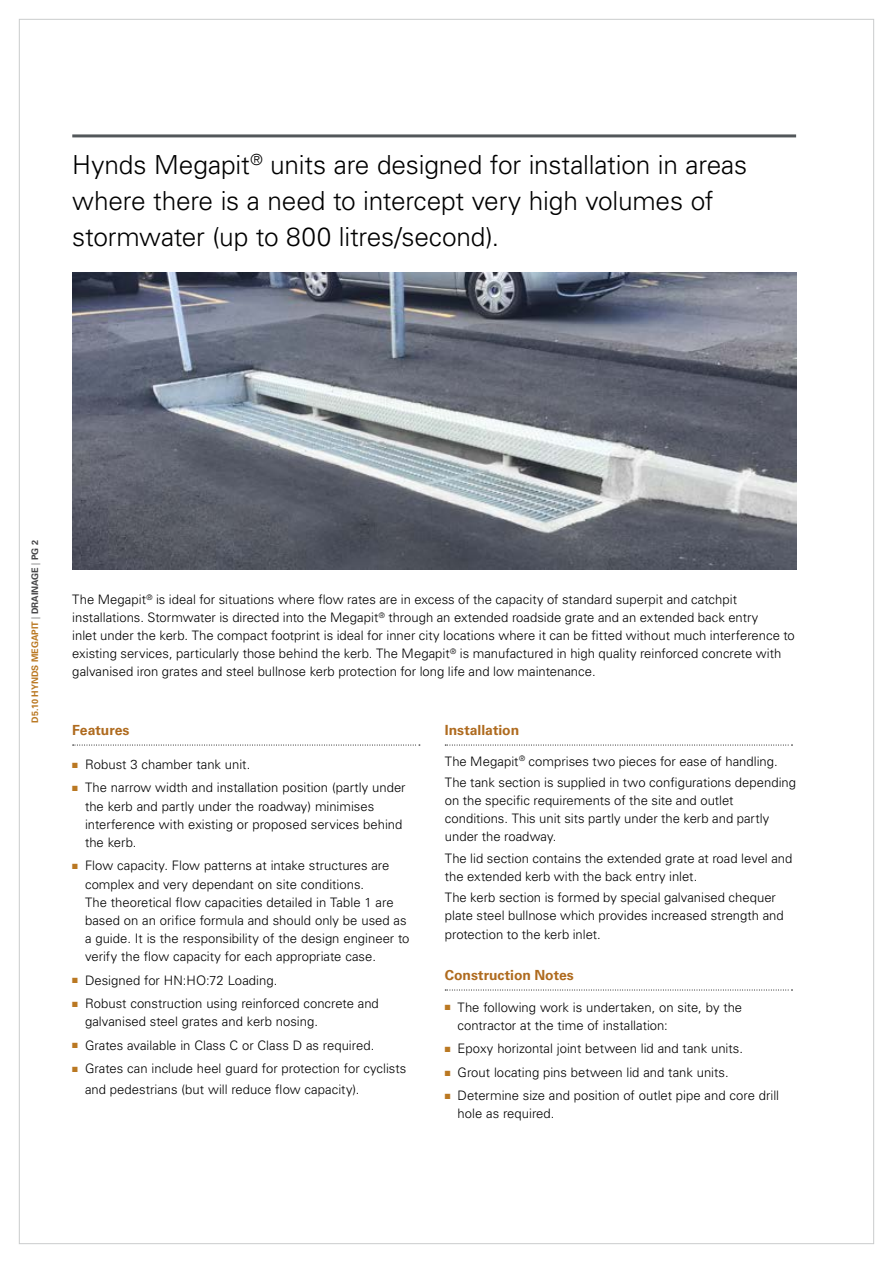
<style>
.page{position:relative;width:893px;height:1263px;background:#fff}
.page>*{position:absolute;margin:0;border:0;box-sizing:border-box;transform-origin:0 0}
.t1{font:300 26.25px/36px "Univers LT Std";letter-spacing:-.01em;color:#000}
.t2{font:700 13.95px "Univers LT Std";color:#af6b1f}
.t3{font:300 13.05px/18.1px "Univers LT Std";color:#000}
.t4{font:700 9px "Univers LT Std";color:#ba7822}
.s1{font-weight:300;color:#464547}
.s2{color:#464547}
.s3{color:#ba7822}
</style>
<div class="page">
<hr style="left:72px;top:134px;width:724px;height:3px;background:#52575a">
<svg style="left:73px;top:745px;width:347px;height:1px"></svg>
<svg style="left:445px;top:745px;width:347px;height:1px"></svg>
<svg style="left:445px;top:990px;width:347px;height:1px"></svg>
<img style="left:72px;top:272px;width:724px;height:298px">
<h1 class="t1" style="left:72px;top:147px;width:676px">Hynds Megapit<sup>®</sup> units are designed for installation in areas where there is a need to intercept very high volumes of stormwater (up to 800 litres/second).</h1>
<p class="t4" style="left:30px;top:723px;width:184px;rotate:-90deg">D5.10 Hynds Megapit <span class="s1">|</span> <span class="s2">DRAINAGE</span> <span class="s1">|</span> <span class="s2">PG 2</span></p>
<p class="t3" style="left:72px;top:590px;width:724px">The Megapit<sup>®</sup> is ideal for situations where flow rates are in excess of the capacity of standard superpit and catchpit installations. Stormwater is directed into the Megapit<sup>®</sup> through an extended roadside grate and an extended back entry<br>inlet under the kerb. The compact footprint is ideal for inner city locations where it can be fitted without much interference to existing services, particularly those behind the kerb. The Megapit<sup>®</sup> is manufactured in high quality reinforced concrete with galvanised iron grates and steel bullnose kerb protection for long life and low maintenance.</p>
<p class="t2" style="left:72px;top:722px;width:59px">Features</p>
<p class="t3" style="left:72px;top:755px;width:180px"><span class="s3">■</span> Robust 3 chamber tank unit.</p>
<p class="t3" style="left:85px;top:779px;width:322px;text-indent:-13px"><span class="s3">■</span> The narrow width and installation position (partly under the kerb and partly under the roadway) minimises interference with existing or proposed services behind the kerb.</p>
<p class="t3" style="left:85px;top:857px;width:326px;text-indent:-13px"><span class="s3">■</span> Flow capacity. Flow patterns at intake structures are complex and very dependant on site conditions.<br>The theoretical flow capacities detailed in Table 1 are based on an orifice formula and should only be used as a guide. It is the responsibility of the design engineer to verify the flow capacity for each appropriate case.</p>
<p class="t3" style="left:72px;top:971px;width:207px"><span class="s3">■</span> Designed for HN:HO:72 Loading.</p>
<p class="t3" style="left:85px;top:994px;width:295px;text-indent:-13px"><span class="s3">■</span> Robust construction using reinforced concrete and galvanised steel grates and kerb nosing.</p>
<p class="t3" style="left:72px;top:1036px;width:303px"><span class="s3">■</span> Grates available in Class C or Class D as required.</p>
<p class="t3" style="left:85px;top:1058px;width:323px;line-height:20.5px;text-indent:-13px"><span class="s3">■</span> Grates can include heel guard for protection for cyclists and pedestrians (but will reduce flow capacity).</p>
<p class="t2" style="left:445px;top:722px;width:76px">Installation</p>
<p class="t3" style="left:445px;top:750px;width:353px;line-height:21.3px">The Megapit<sup>®</sup> comprises two pieces for ease of handling.<br>The tank section is supplied in two configurations depending</p>
<p class="t3" style="left:445px;top:791px;width:326px">on the specific requirements of the site and outlet conditions. This unit sits partly under the kerb and partly under the roadway.</p>
<p class="t3" style="left:445px;top:849px;width:349px">The lid section contains the extended grate at road level and the extended kerb with the back entry inlet.</p>
<p class="t3" style="left:445px;top:888px;width:340px">The kerb section is formed by special galvanised chequer plate steel bullnose which provides increased strength and protection to the kerb inlet.</p>
<p class="t2" style="left:445px;top:967px;width:131px">Construction Notes</p>
<p class="t3" style="left:458px;top:998px;width:286px;text-indent:-13px"><span class="s3">■</span> The following work is undertaken, on site, by the contractor at the time of installation:</p>
<p class="t3" style="left:445px;top:1040px;width:300px"><span class="s3">■</span> Epoxy horizontal joint between lid and tank units.</p>
<p class="t3" style="left:445px;top:1063px;width:285px"><span class="s3">■</span> Grout locating pins between lid and tank units.</p>
<p class="t3" style="left:458px;top:1086px;width:323px;text-indent:-13px"><span class="s3">■</span> Determine size and position of outlet pipe and core drill hole as required.</p>
</div>
